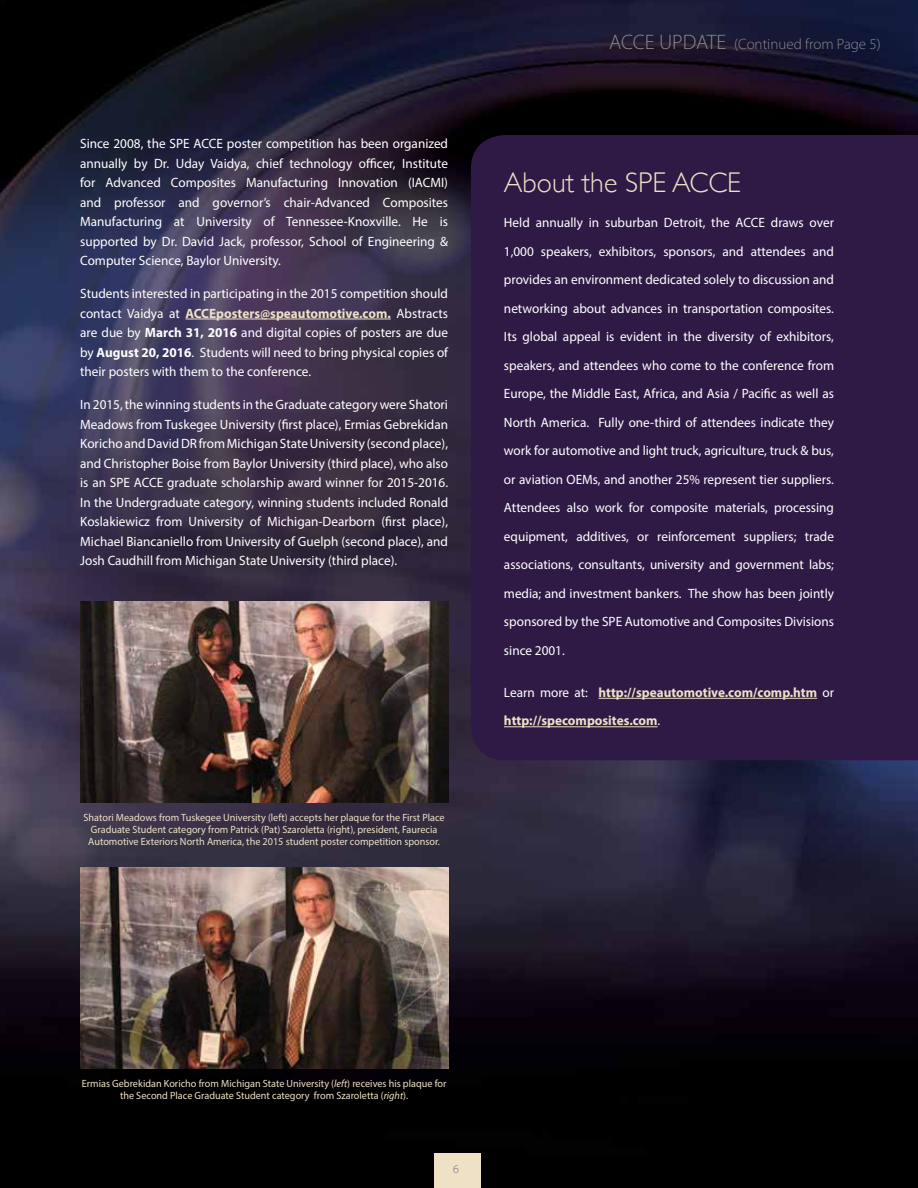
<style>
.page{position:relative;width:918px;height:1188px;background:#fff}
.page>*{position:absolute;margin:0;border:0;box-sizing:border-box;transform-origin:0 0}
.t1{font:300 28.5px "Gill Sans";color:#eee1c6}
.t2{font:300 15px "Myriad Pro";color:#8a8a8d}
.t3{font:13.5px/19.5px "Myriad Pro";color:#fff;text-align:justify}
.t4{font:700 13.5px/28.5px "Myriad Pro";color:#eee1c6}
.t5{font:300 12px "Myriad Pro";color:#6d6e71}
.t6{font:10.5px/12px "Myriad Pro";color:#eee1c6;text-align:center}
.s1{font-weight:700;color:#eee1c6}
.s2{font-weight:700}
.s3{font-size:21px}
.s4{font-weight:400;color:#fff}
.s5{font-style:italic}
</style>
<div class="page">
<img style="left:0;top:0;width:918px;height:1188px">
<div style="left:471px;top:135px;width:447px;height:625px;background:#2f1a45"></div>
<hr style="left:185px;top:319px;width:206px;height:1px;background:#eee1c6">
<img style="left:80px;top:602px;width:368px;height:200px">
<img style="left:80px;top:867px;width:368px;height:201px">
<hr style="left:598px;top:698px;width:219px;height:1px;background:#eee1c6">
<hr style="left:504px;top:726px;width:154px;height:1px;background:#eee1c6">
<div style="left:434px;top:1153px;width:46px;height:35px;background:#eee1c6"></div>
<p class="t3" style="left:80px;top:134px;width:369px">Since 2008, the SPE ACCE poster competition has been organized annually by Dr. Uday Vaidya, chief technology officer, Institute for Advanced Composites Manufacturing Innovation (IACMI) and professor and governor’s chair-Advanced Composites Manufacturing at University of Tennessee-Knoxville. He is supported by Dr. David Jack, professor, School of Engineering &amp; Computer Science, Baylor University.</p>
<p class="t3" style="left:80px;top:284px;width:369px">Students interested in participating in the 2015 competition should contact Vaidya at <span class="s1">ACCEposters@speautomotive.com.</span> Abstracts are due by <span class="s2">March 31, 2016</span> and digital copies of posters are due by <span class="s2">August 20, 2016</span>. Students will need to bring physical copies of their posters with them to the conference.</p>
<p class="t3" style="left:80px;top:395px;width:369px">In 2015, the winning students in the Graduate category were Shatori Meadows from Tuskegee University (first place), Ermias Gebrekidan Koricho and David DR from Michigan State University (second place), and Christopher Boise from Baylor University (third place), who also is an SPE ACCE graduate scholarship award winner for 2015-2016.<br>In the Undergraduate category, winning students included Ronald Koslakiewicz from University of Michigan-Dearborn (first place), Michael Biancaniello from University of Guelph (second place), and Josh Caudhill from Michigan State University (third place).</p>
<p class="t6" style="left:84px;top:811px;width:363px">Shatori Meadows from Tuskegee University (left) accepts her plaque for the First Place<br>Graduate Student category from Patrick (Pat) Szaroletta (right), president, Faurecia<br>Automotive Exteriors North America, the 2015 student poster competition sponsor.</p>
<p class="t2" style="left:609px;top:35px;width:273px"><span class="s3">ACCE UPDATE</span> (Continued from Page 5)</p>
<h1 class="t1" style="left:504px;top:160px;width:239px">About the SPE ACCE</h1>
<p class="t3" style="left:504px;top:208px;width:332px;line-height:28.5px">Held annually in suburban Detroit, the ACCE draws over 1,000 speakers, exhibitors, sponsors, and attendees and provides an environment dedicated solely to discussion and networking about advances in transportation composites.<br>Its global appeal is evident in the diversity of exhibitors, speakers, and attendees who come to the conference from Europe, the Middle East, Africa, and Asia / Pacific as well as North America. Fully one-third of attendees indicate they work for automotive and light truck, agriculture, truck &amp; bus, or aviation OEMs, and another 25% represent tier suppliers.<br>Attendees also work for composite materials, processing equipment, additives, or reinforcement suppliers; trade associations, consultants, university and government labs; media; and investment bankers. The show has been jointly sponsored by the SPE Automotive and Composites Divisions since 2001.</p>
<p class="t4" style="left:504px;top:678px;width:332px"><span class="s4">Learn more at:</span> http://speautomotive.com/comp.htm <span class="s4">or </span>http://specomposites.com<span class="s4">.</span></p>
<p class="t6" style="left:82px;top:1077px;width:366px">Ermias Gebrekidan Koricho from Michigan State University (<span class="s5">left</span>) receives his plaque for the Second Place Graduate Student category from Szaroletta (<span class="s5">right</span>).</p>
<p class="t5" style="left:453px;top:1162px;width:7px">6</p>
</div>
